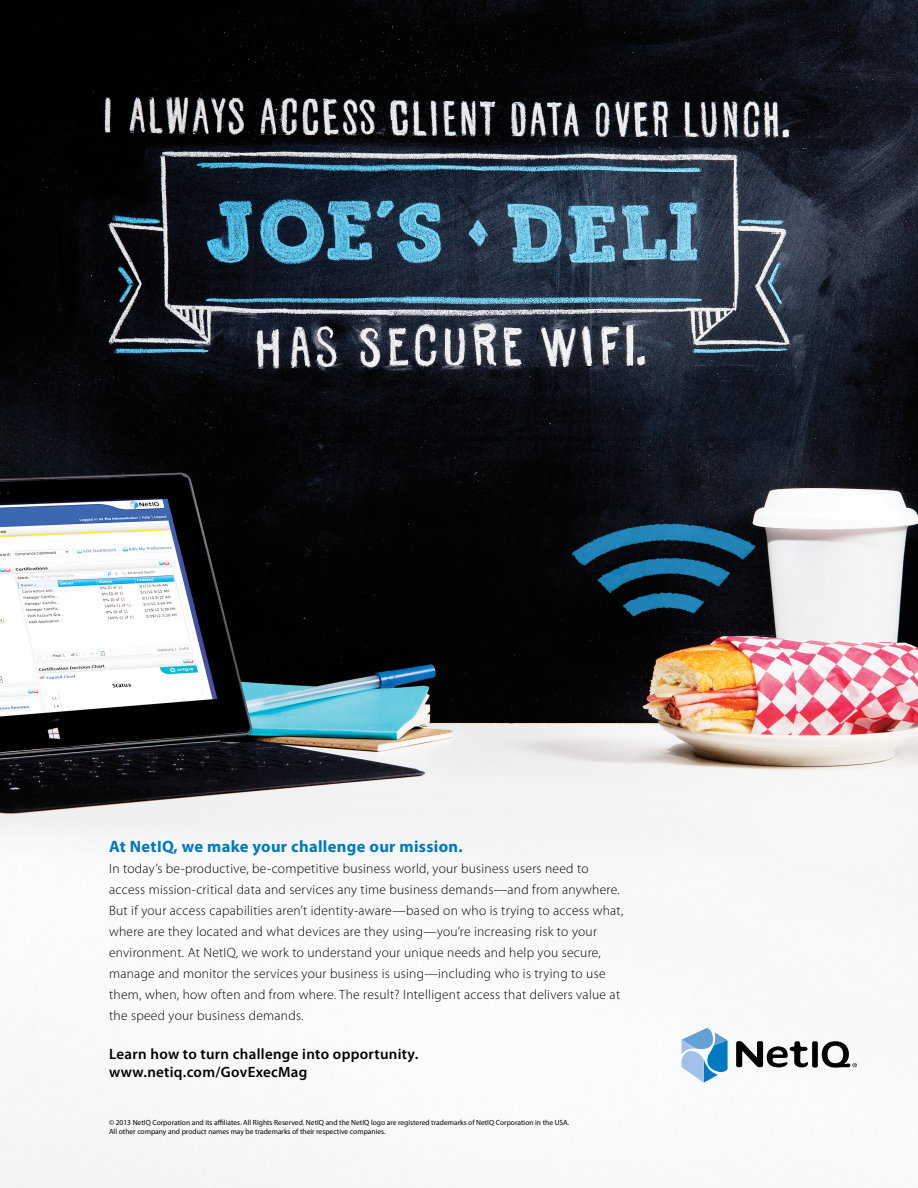
<style>
.page{position:relative;width:918px;height:1188px;background:#fff}
.page>*{position:absolute;margin:0;border:0;box-sizing:border-box;transform-origin:0 0}
.t1{font:700 16.5px "Myriad Pro";letter-spacing:.02em;color:#0079c1}
.t2{font:600 15px/18px "Myriad Pro";letter-spacing:.02em;color:#000}
.t3{font:300 13.5px/21px "Myriad Pro";letter-spacing:.02em;color:#000}
.t4{font:7.5px/9px "Myriad Pro";color:#000}
</style>
<div class="page">
<img style="left:0;top:0;width:918px;height:1188px">
<svg style="left:681px;top:1028px;width:47px;height:54px"></svg>
<div style="left:812px;top:1041px;width:6px;height:27px;background:#000;border-radius:2px"></div>
<svg style="left:822px;top:1041px;width:35px;height:27px"></svg>
<svg style="left:736px;top:1041px;width:72px;height:26px"></svg>
<p class="t1" style="left:109px;top:835px;width:355px">At NetIQ, we make your challenge our mission.</p>
<p class="t3" style="left:109px;top:858px;width:516px">In today’s be-productive, be-competitive business world, your business users need to access mission-critical data and services any time business demands—and from anywhere.<br>But if your access capabilities aren’t identity-aware—based on who is trying to access what, where are they located and what devices are they using—you’re increasing risk to your environment. At NetIQ, we work to understand your unique needs and help you secure, manage and monitor the services your business is using—including who is trying to use them, when, how often and from where. The result? Intelligent access that delivers value at the speed your business demands.</p>
<p class="t2" style="left:109px;top:1044px;width:311px">Learn how to turn challenge into opportunity. www.netiq.com/GovExecMag</p>
<p class="t4" style="left:109px;top:1118px;width:462px">© 2013 NetIQ Corporation and its affiliates. All Rights Reserved. NetIQ and the NetIQ logo are registered trademarks of NetIQ Corporation in the USA.<br>All other company and product names may be trademarks of their respective companies.</p>
</div>
